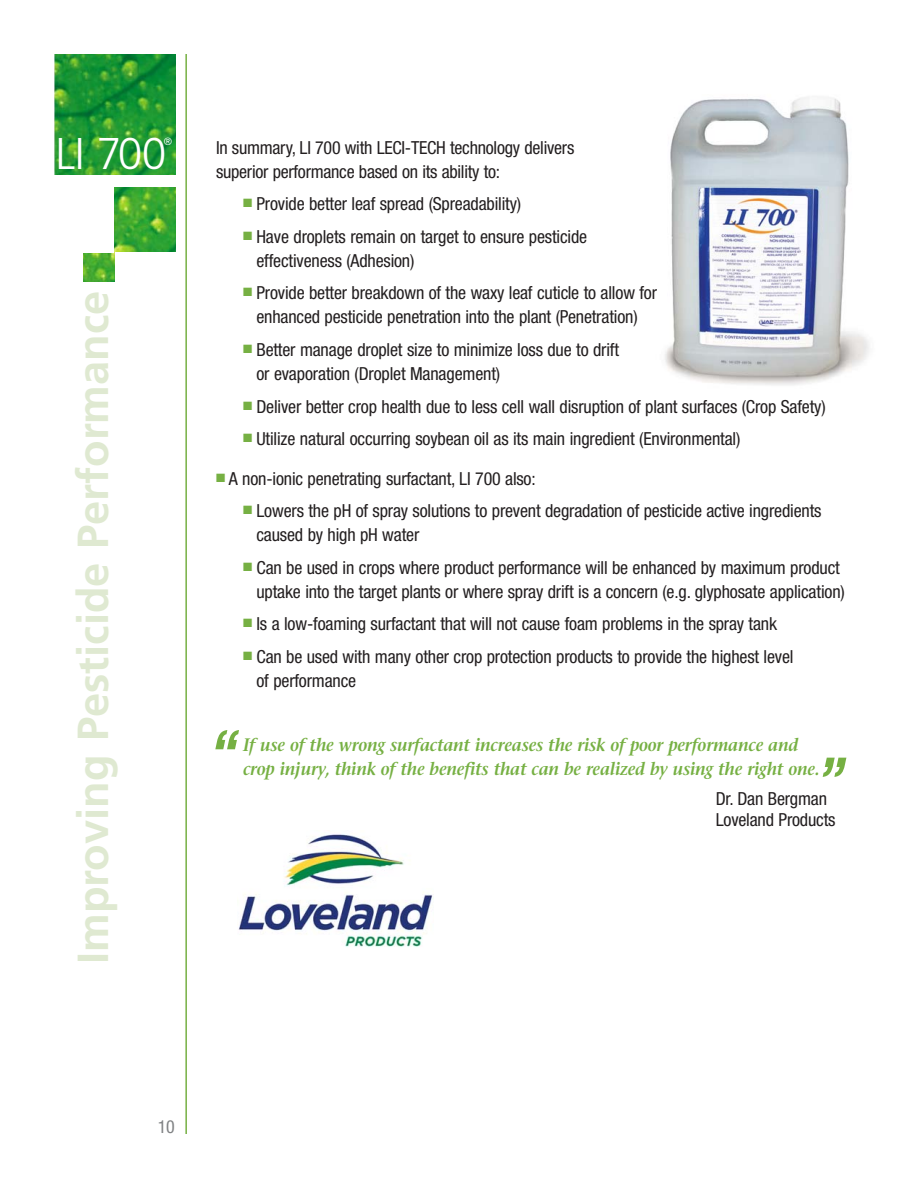
<style>
.page{position:relative;width:918px;height:1188px;background:#fff}
.page>*{position:absolute;margin:0;border:0;box-sizing:border-box;transform-origin:0 0}
.t1{font:italic 700 condensed 60px "Helvetica Neue";color:#76b043}
.t2{font:300 44.4px "Frutiger";color:#fff}
.t3{font:700 43.5px "Frutiger";color:#dfe9d1}
.t4{font:condensed 18px/24px "Helvetica Neue";letter-spacing:-.01em;color:#231f20}
.t5{font:italic 600 18px/24px "Stone Serif";letter-spacing:-.01em;color:#76b043;scale:.9 1}
.t6{font:condensed 18px "Helvetica Neue";color:#808284}
.t7{font:300 10.5px "Frutiger";color:#fff}
</style>
<div class="page">
<img style="left:665px;top:97px;width:204px;height:288px">
<img style="left:54px;top:54px;width:122px;height:228px">
<hr style="left:185px;top:54px;width:2px;height:1080px;background:#76b043">
<div style="left:40px;top:176px;width:137px;height:11px;background:#fff"></div>
<div style="left:54px;top:177px;width:60px;height:76px;background:#fff"></div>
<div style="left:115px;top:252px;width:62px;height:31px;background:#fff"></div>
<div style="left:54px;top:252px;width:28px;height:31px;background:#fff"></div>
<img style="left:238px;top:834px;width:195px;height:113px">
<h2 class="t2" style="left:56px;top:136px;width:113px">LI 700</h2>
<p class="t7" style="left:164px;top:137px;width:10px">®</p>
<h3 class="t3" style="left:76px;top:964px;width:675px;rotate:-90deg">Improving Pesticide Performance</h3>
<p class="t4" style="left:216px;top:137px;width:360px">In summary, LI 700 with LECI-TECH technology delivers superior performance based on its ability to:</p>
<p class="t4" style="left:243px;top:193px;width:280px"><sup>■</sup> Provide better leaf spread (Spreadability)</p>
<p class="t4" style="left:256px;top:226px;width:332px;text-indent:-14px"><sup>■</sup> Have droplets remain on target to ensure pesticide effectiveness (Adhesion)</p>
<p class="t4" style="left:243px;top:283px;width:416px;text-align:center"><sup>■</sup> Provide better breakdown of the waxy leaf cuticle to allow for enhanced pesticide penetration into the plant (Penetration)</p>
<p class="t4" style="left:256px;top:339px;width:364px;text-indent:-14px"><sup>■</sup> Better manage droplet size to minimize loss due to drift or evaporation (Droplet Management)</p>
<p class="t4" style="left:243px;top:396px;width:584px"><sup>■</sup> Deliver better crop health due to less cell wall disruption of plant surfaces (Crop Safety)</p>
<p class="t4" style="left:243px;top:429px;width:499px"><sup>■</sup> Utilize natural occurring soybean oil as its main ingredient (Environmental)</p>
<p class="t4" style="left:216px;top:468px;width:321px"><sup>■</sup> A non-ionic penetrating surfactant, LI 700 also:</p>
<p class="t4" style="left:256px;top:500px;width:567px;text-indent:-14px"><sup>■</sup> Lowers the pH of spray solutions to prevent degradation of pesticide active ingredients caused by high pH water</p>
<p class="t4" style="left:243px;top:557px;width:603px;text-align:right"><sup>■</sup> Can be used in crops where product performance will be enhanced by maximum product uptake into the target plants or where spray drift is a concern (e.g. glyphosate application)</p>
<p class="t4" style="left:243px;top:614px;width:536px"><sup>■</sup> Is a low-foaming surfactant that will not cause foam problems in the spray tank</p>
<p class="t4" style="left:256px;top:646px;width:539px;text-indent:-14px"><sup>■</sup> Can be used with many other crop protection products to provide the highest level of performance</p>
<h1 class="t1" style="left:206px;top:730px;width:41px">“</h1>
<p class="t5" style="left:243px;top:735px;width:642px">If use of the wrong surfactant increases the risk of poor performance and crop injury, think of the benefits that can be realized by using the right one.</p>
<p class="t4" style="left:716px;top:790px;width:121px;line-height:21px">Dr. Dan Bergman<br>Loveland Products</p>
<h1 class="t1" style="left:814px;top:758px;width:41px">”</h1>
<p class="t6" style="left:158px;top:1120px;width:19px">10</p>
</div>
